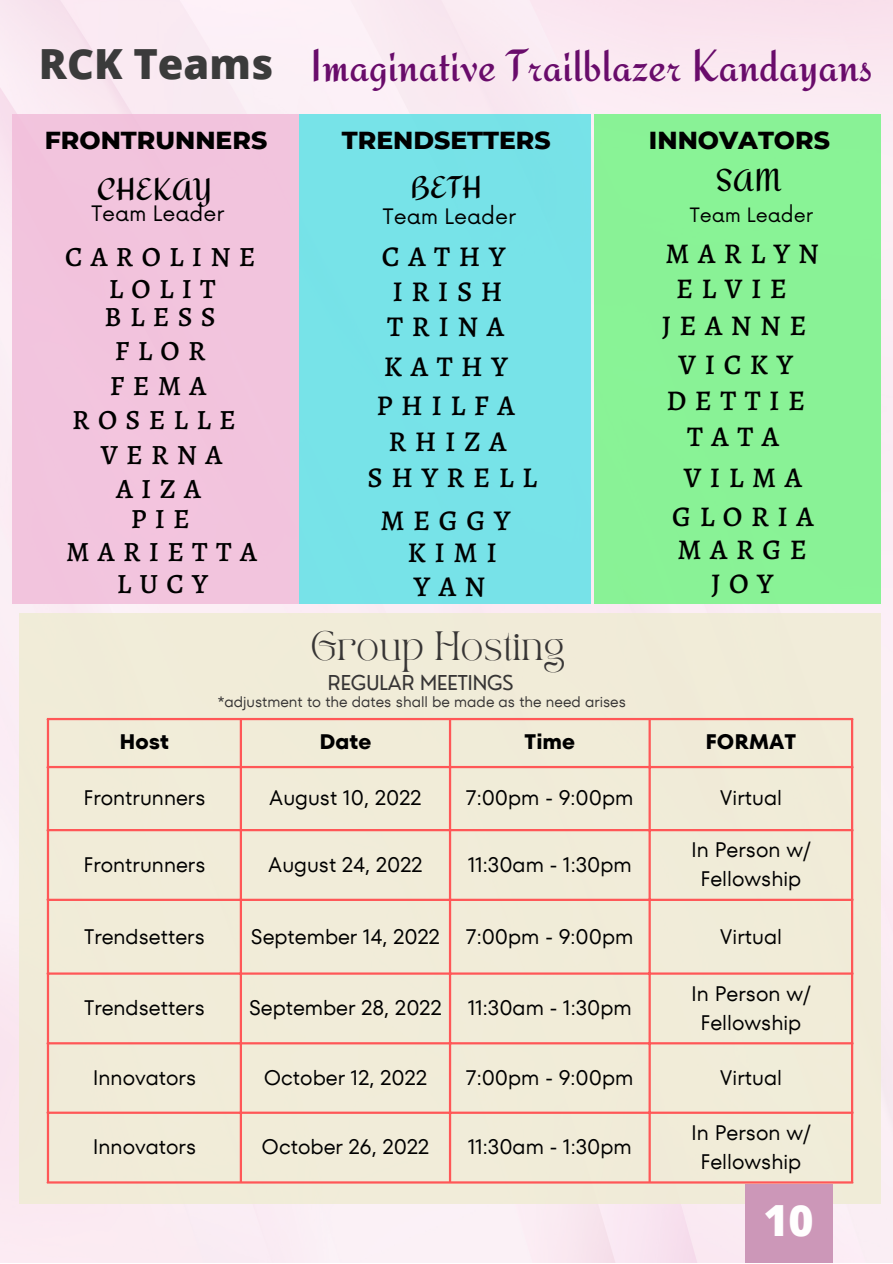
<style>
.page{position:relative;width:893px;height:1264px;background:#fff}
.page>*{position:absolute;margin:0;border:0;box-sizing:border-box;transform-origin:0 0}
.t1{font:45px "Redressed";color:#690c6b}
.t2{font:800 42.9px "Open Sans";color:#fffefe}
.t3{font:31.2px "Redressed";color:#000}
.t4{font:500 28.8px/35px "Alegreya";letter-spacing:.3em;color:#000}
.t5{font:500 28.65px/36px "Alegreya";letter-spacing:.3em;color:#000;text-align:center}
.t6{font:28.65px "TAN PEARL Regular";color:#373535}
.t7{font:500 27.9px/34.5px "Alegreya";letter-spacing:.3em;color:#000;text-align:center}
.t8{font:800 25.05px "Montserrat";color:#000}
.t9{font:21px/29.2px "TT Fors";color:#000;text-align:center}
.t10{font:700 21px "TT Fors";color:#000}
.t11{font:20.85px "Now";color:#000}
.t12{font:19.95px "Nourd";color:#373535}
.t13{font:19.35px "Now";color:#000}
.t14{font:15px "TT Fors";color:#373535}
.s1{font-family:"Open Sans";font-weight:800;font-size:41.55px;color:#3b3b3b}
</style>
<div class="page">
<img style="left:0;top:0;width:892px;height:1262px">
<div style="left:12px;top:114px;width:287px;height:489px;background:#f2c4dd"></div>
<div style="left:299px;top:114px;width:291px;height:489px;background:#77e3e8"></div>
<div style="left:593px;top:114px;width:287px;height:489px;background:#89f296"></div>
<div style="left:19px;top:613px;width:861px;height:590px;background:#efecd3"></div>
<hr style="left:47px;top:720px;width:2px;height:461px;background:#ff5757">
<hr style="left:240px;top:720px;width:2px;height:461px;background:#ff5757">
<hr style="left:449px;top:720px;width:2px;height:461px;background:#ff5757">
<hr style="left:648px;top:720px;width:2px;height:461px;background:#ff5757">
<hr style="left:850px;top:720px;width:3px;height:461px;background:#ff5757">
<hr style="left:47px;top:718px;width:806px;height:2px;background:#ff5757">
<hr style="left:47px;top:766px;width:806px;height:2px;background:#ff5757">
<hr style="left:47px;top:829px;width:806px;height:2px;background:#ff5757">
<hr style="left:47px;top:898px;width:806px;height:3px;background:#ff5757">
<hr style="left:47px;top:972px;width:806px;height:2px;background:#ff5757">
<hr style="left:47px;top:1042px;width:806px;height:2px;background:#ff5757">
<hr style="left:47px;top:1111px;width:806px;height:2px;background:#ff5757">
<hr style="left:47px;top:1181px;width:806px;height:2px;background:#ff5757">
<div style="left:745px;top:1184px;width:87px;height:78px;background:#cc97b8"></div>
<h1 class="t1" style="left:39px;top:39px;width:834px"><span class="s1">RCK Teams</span> Imaginative Trailblazer Kandayans</h1>
<p class="t8" style="left:45px;top:125px;width:224px">FRONTRUNNERS</p>
<p class="t8" style="left:342px;top:125px;width:210px">TRENDSETTERS</p>
<p class="t8" style="left:649px;top:125px;width:182px">INNOVATORS</p>
<h3 class="t3" style="left:97px;top:171px;width:117px">CHEKAY</h3>
<h3 class="t3" style="left:715px;top:162px;width:67px">SAM</h3>
<p class="t13" style="left:689px;top:204px;width:125px">Team Leader</p>
<h3 class="t5" style="left:665px;top:235px;width:155px">MARLYN</h3>
<h3 class="t5" style="left:676px;top:271px;width:112px">ELVIE</h3>
<h3 class="t5" style="left:661px;top:307px;width:146px">JEANNE</h3>
<h3 class="t5" style="left:666px;top:347px;width:140px">VICKY<br>DETTIE<br>TATA</h3>
<h3 class="t5" style="left:672px;top:457px;width:143px;line-height:39.9px">VILMA<br>GLORIA</h3>
<h3 class="t5" style="left:677px;top:532px;width:131px;line-height:34.2px">MARGE<br>JOY</h3>
<h3 class="t3" style="left:410px;top:169px;width:74px">BETH</h3>
<p class="t11" style="left:383px;top:204px;width:134px">Team Leader</p>
<p class="t11" style="left:91px;top:202px;width:134px">Team Leader</p>
<h3 class="t7" style="left:65px;top:240px;width:192px;line-height:31.8px">CAROLINE<br>LOLIT</h3>
<h3 class="t7" style="left:72px;top:299px;width:165px">BLESS<br>FLOR<br>FEMA<br>ROSELLE<br>VERNA<br>AIZA</h3>
<h3 class="t7" style="left:66px;top:502px;width:192px;line-height:32.4px">PIE<br>MARIETTA<br>LUCY</h3>
<h3 class="t4" style="left:382px;top:239px;width:125px;text-align:justify">CATHY IRISH TRINA</h3>
<h3 class="t4" style="left:376px;top:347px;width:140px;line-height:38.7px">KATHY<br>PHILFA</h3>
<h3 class="t4" style="left:388px;top:423px;width:120px">RHIZA</h3>
<h3 class="t4" style="left:367px;top:456px;width:171px;line-height:42.8px;text-align:center">SHYRELL<br>MEGGY</h3>
<h3 class="t4" style="left:407px;top:534px;width:91px;line-height:34.3px">KIMI<br>YAN</h3>
<h3 class="t6" style="left:310px;top:630px;width:256px">Group Hosting</h3>
<p class="t12" style="left:328px;top:670px;width:187px">REGULAR MEETINGS</p>
<p class="t14" style="left:218px;top:691px;width:410px">*adjustment to the dates shall be made as the need arises</p>
<p class="t10" style="left:119px;top:727px;width:51px">Host</p>
<p class="t10" style="left:319px;top:727px;width:53px">Date</p>
<p class="t10" style="left:524px;top:727px;width:52px">Time</p>
<p class="t10" style="left:705px;top:727px;width:92px">FORMAT</p>
<p class="t9" style="left:83px;top:783px;width:124px">Frontrunners</p>
<p class="t9" style="left:269px;top:783px;width:154px">August 10, 2022</p>
<p class="t9" style="left:466px;top:783px;width:168px">7:00pm - 9:00pm</p>
<p class="t9" style="left:719px;top:783px;width:64px">Virtual</p>
<p class="t9" style="left:83px;top:849px;width:124px">Frontrunners</p>
<p class="t9" style="left:268px;top:849px;width:156px">August 24, 2022</p>
<p class="t9" style="left:468px;top:849px;width:165px">11:30am - 1:30pm</p>
<p class="t9" style="left:691px;top:835px;width:121px">In Person w/<br>Fellowship</p>
<p class="t9" style="left:84px;top:921px;width:122px">Trendsetters</p>
<p class="t9" style="left:251px;top:921px;width:190px">September 14, 2022</p>
<p class="t9" style="left:466px;top:921px;width:168px">7:00pm - 9:00pm</p>
<p class="t9" style="left:719px;top:921px;width:64px">Virtual</p>
<p class="t9" style="left:84px;top:993px;width:122px">Trendsetters</p>
<p class="t9" style="left:249px;top:993px;width:384px">September 28, 2022 11:30am - 1:30pm</p>
<p class="t9" style="left:691px;top:978px;width:121px">In Person w/<br>Fellowship</p>
<p class="t9" style="left:93px;top:1062px;width:105px">Innovators</p>
<p class="t9" style="left:264px;top:1062px;width:165px">October 12, 2022</p>
<p class="t9" style="left:466px;top:1062px;width:168px">7:00pm - 9:00pm</p>
<p class="t9" style="left:719px;top:1062px;width:64px">Virtual</p>
<p class="t9" style="left:93px;top:1132px;width:105px">Innovators</p>
<p class="t9" style="left:261px;top:1132px;width:169px">October 26, 2022</p>
<p class="t9" style="left:468px;top:1132px;width:165px">11:30am - 1:30pm</p>
<p class="t9" style="left:691px;top:1117px;width:121px">In Person w/<br>Fellowship</p>
<h2 class="t2" style="left:763px;top:1190px;width:52px">10</h2>
</div>
